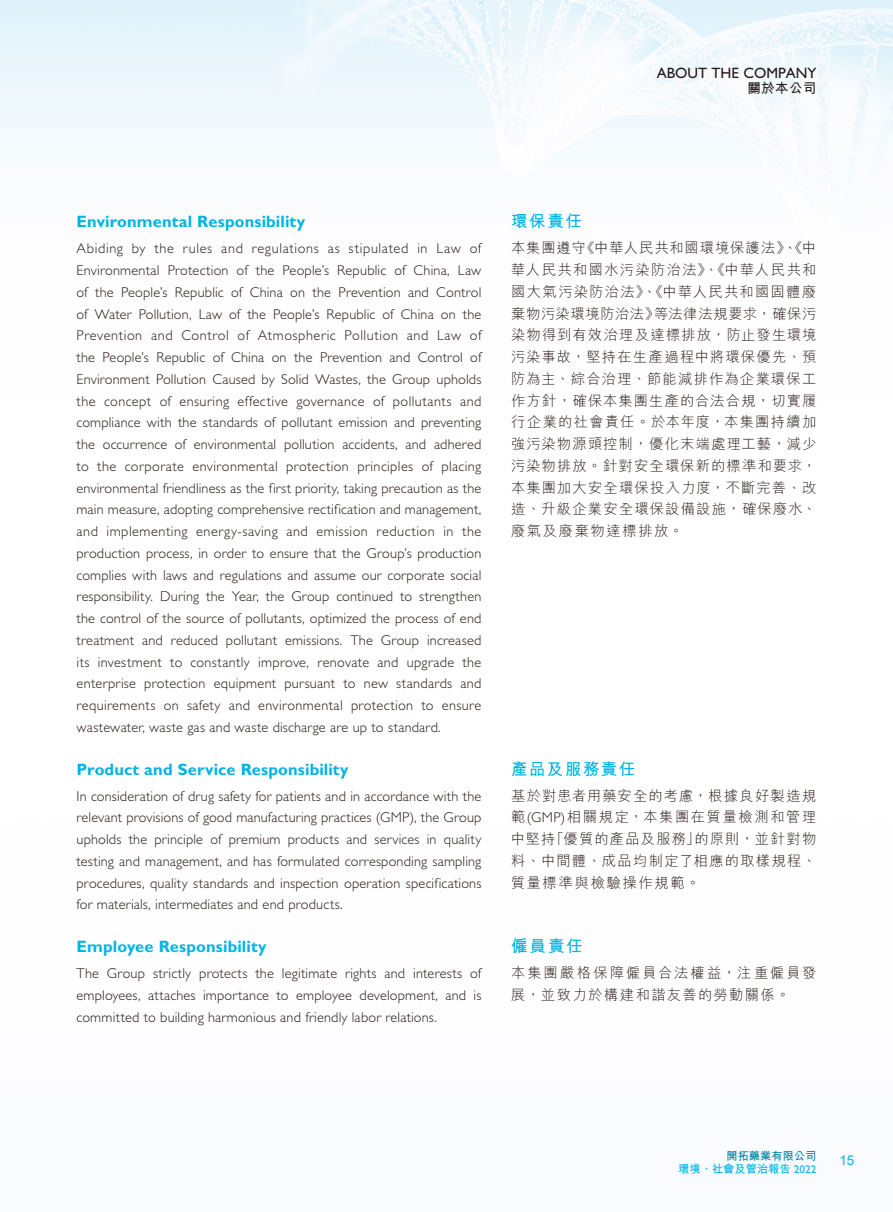
<style>
.page{position:relative;width:893px;height:1212px;background:#fff}
.page>*{position:absolute;margin:0;border:0;box-sizing:border-box;transform-origin:0 0}
.t1{font:700 16.5px "Gill Sans Std";letter-spacing:.005em;color:#00b4e3}
.t2{font:700 16.5px "M Hei HK";letter-spacing:.085em;color:#00b4e3}
.t3{font:15px "Gill Sans Std";color:#231916}
.t4{font:300 14.25px/21.8px "Gill Sans Std";letter-spacing:.01em;color:#231916;text-align:justify}
.t5{font:300 14.25px/21.8px "M Hei HK";letter-spacing:.1em;color:#231916;text-align:justify}
.t6{font:300 14.25px/21.8px "M Hei HK";letter-spacing:.12em;color:#231916}
.t7{font:700 13.5px "M Hei HK";letter-spacing:.03em;color:#231916}
.t8{font:13.5px "Arial";color:#00b4e3}
.t9{font:700 11.25px/13.5px "M Hei HK";color:#00b4e3;text-align:right}
.s1{font-family:"Gill Sans Std"}
.s2{color:#0081a4}
.s3{font-family:"Gill Sans Std";font-weight:400}
</style>
<div class="page">
<img style="left:0;top:0;width:893px;height:184px">
<p class="t3" style="left:657px;top:65px;width:161px">ABOUT THE COMPANY</p>
<p class="t7" style="left:747px;top:78px;width:71px">關於本公司</p>
<p class="t1" style="left:77px;top:212px;width:230px">Environmental Responsibility</p>
<p class="t4" style="left:77px;top:238px;width:406px">Abiding by the rules and regulations as stipulated in Law of Environmental Protection of the People’s Republic of China, Law of the People’s Republic of China on the Prevention and Control of Water Pollution, Law of the People’s Republic of China on the Prevention and Control of Atmospheric Pollution and Law of the People’s Republic of China on the Prevention and Control of Environment Pollution Caused by Solid Wastes, the Group upholds the concept of ensuring effective governance of pollutants and compliance with the standards of pollutant emission and preventing the occurrence of environmental pollution accidents, and adhered to the corporate environmental protection principles of placing environmental friendliness as the first priority, taking precaution as the main measure, adopting comprehensive rectification and management, and implementing energy-saving and emission reduction in the production process, in order to ensure that the Group’s production complies with laws and regulations and assume our corporate social responsibility. During the Year, the Group continued to strengthen the control of the source of pollutants, optimized the process of end treatment and reduced pollutant emissions. The Group increased its investment to constantly improve, renovate and upgrade the enterprise protection equipment pursuant to new standards and requirements on safety and environmental protection to ensure wastewater, waste gas and waste discharge are up to standard.</p>
<p class="t1" style="left:77px;top:759px;width:274px">Product and Service Responsibility</p>
<p class="t4" style="left:77px;top:785px;width:406px">In consideration of drug safety for patients and in accordance with the relevant provisions of good manufacturing practices (GMP), the Group upholds the principle of premium products and services in quality testing and management, and has formulated corresponding sampling procedures, quality standards and inspection operation specifications for materials, intermediates and end products.</p>
<p class="t1" style="left:77px;top:937px;width:192px">Employee Responsibility</p>
<p class="t4" style="left:77px;top:963px;width:406px">The Group strictly protects the legitimate rights and interests of employees, attaches importance to employee development, and is committed to building harmonious and friendly labor relations.</p>
<p class="t2" style="left:511px;top:209px;width:72px">環保責任</p>
<p class="t5" style="left:511px;top:237px;width:307px">本集團遵守《中華人民共和國環境保護法》、《中華人民共和國水污染防治法》、《中華人民共和國大氣污染防治法》、《中華人民共和國固體廢棄物污染環境防治法》等法律法規要求，確保污染物得到有效治理及達標排放，防止發生環境污染事故，堅持在生產過程中將環保優先、預防為主、綜合治理、節能減排作為企業環保工作方針，確保本集團生產的合法合規，切實履行企業的社會責任。於本年度，本集團持續加強污染物源頭控制，優化末端處理工藝，減少污染物排放。針對安全環保新的標準和要求，本集團加大安全環保投入力度，不斷完善、改造、升級企業安全環保設備設施，確保廢水、廢氣及廢棄物達標排放。</p>
<p class="t2" style="left:511px;top:757px;width:126px">產品及服務責任</p>
<p class="t5" style="left:511px;top:784px;width:307px">基於對患者用藥安全的考慮，根據良好製造規範<span class="s1">(GMP)</span>相關規定，本集團在質量檢測和管理中堅持「優質的產品及服務」的原則，並針對物料、中間體、成品均制定了相應的取樣規程、質量標準與檢驗操作規範。</p>
<p class="t2" style="left:511px;top:934px;width:73px">僱員責任</p>
<p class="t6" style="left:511px;top:962px;width:307px">本集團嚴格保障僱員合法權益，注重僱員發展，並致力於構建和諧友善的勞動關係。</p>
<p class="t9" style="left:678px;top:1148px;width:140px"><span class="s2">開拓藥業有限公司<br></span>環境、社會及管治報告 <span class="s3">2022</span></p>
<p class="t8" style="left:839px;top:1150px;width:17px">15</p>
</div>
